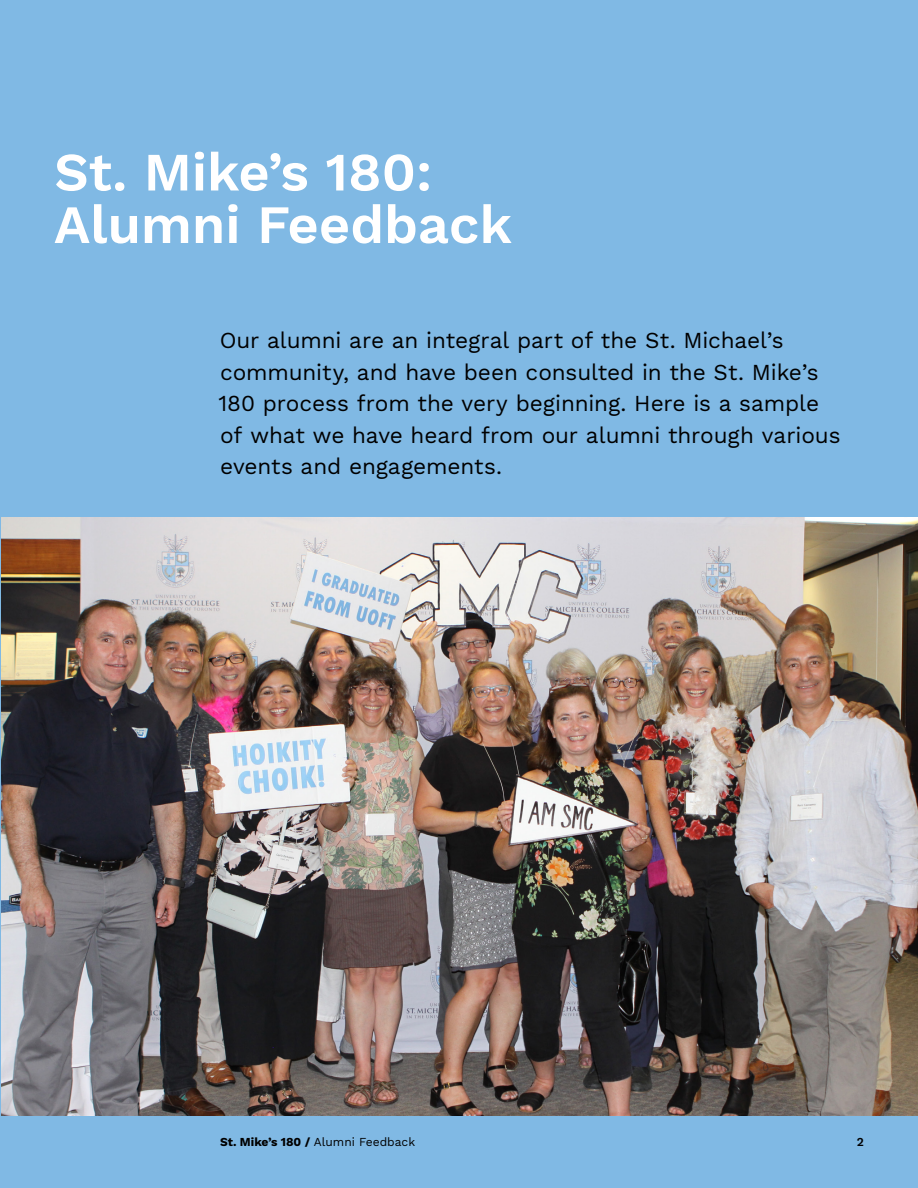
<style>
.page{position:relative;width:918px;height:1188px;background:#fff}
.page>*{position:absolute;margin:0;border:0;box-sizing:border-box;transform-origin:0 0}
.t1{font:600 54px "Work Sans";color:#fff}
.t2{font:22.5px/31.5px "Work Sans";letter-spacing:-.005em;color:#000}
.t3{font:12px "Work Sans";color:#000}
.t4{font:600 12px "Work Sans";color:#000}
.s1{font-weight:700}
</style>
<div class="page">
<div style="left:1px;top:1px;width:916px;height:1186px;background:#80b9e4"></div>
<img style="left:1px;top:517px;width:917px;height:598px">
<p class="t1" style="left:54px;top:141px;width:380px">St. Mike’s 180:</p>
<p class="t1" style="left:54px;top:193px;width:460px">Alumni Feedback</p>
<p class="t2" style="left:218px;top:326px;width:624px">Our alumni are an integral part of the St. Michael’s community, and have been consulted in the St. Mike’s 180 process from the very beginning. Here is a sample of what we have heard from our alumni through various events and engagements.</p>
<p class="t3" style="left:220px;top:1135px;width:197px"><span class="s1">St. Mike’s 180 /</span> Alumni Feedback</p>
<p class="t4" style="left:857px;top:1135px;width:9px">2</p>
<p class="t3" style="left:380px;top:1135px;width:44px">edback</p>
</div>
